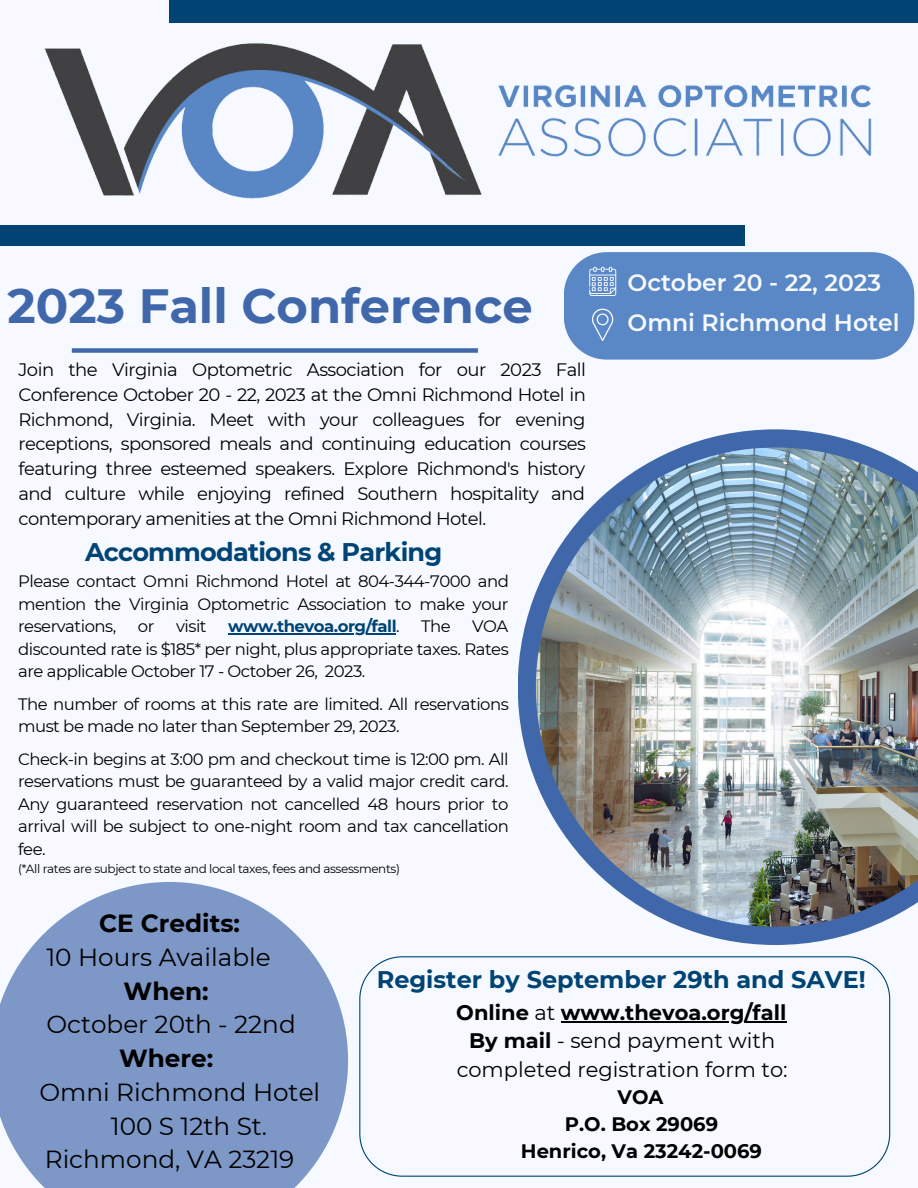
<style>
.page{position:relative;width:918px;height:1188px;background:#f6f9ff}
.page>*{position:absolute;margin:0;border:0;box-sizing:border-box;transform-origin:0 0}
.t1{font:700 48px "Montserrat";color:#4167ab}
.t2{font:700 25.5px "Montserrat";letter-spacing:-.03em;color:#004475}
.t3{font:24.75px "Montserrat";color:#000}
.t4{font:700 24.75px "Montserrat";color:#000}
.t5{font:700 24px "Montserrat";color:#004475}
.t6{font:600 23.55px "Montserrat";color:#f6f9ff}
.t7{font:21px "Montserrat";color:#000}
.t8{font:700 21px "Montserrat";color:#000}
.t9{font:700 19.5px "Montserrat";color:#000}
.t10{font:18px/24.8px "Montserrat";letter-spacing:-.03em;color:#000;text-align:justify}
.t11{font:16.5px/22.5px "Montserrat";letter-spacing:-.03em;color:#000;text-align:justify}
.t12{font:700 16.5px "Montserrat";letter-spacing:-.03em;color:#004475}
.t13{font:12px "Montserrat";letter-spacing:-.03em;color:#000}
.s1{font-weight:400;color:#000}
.s2{font-weight:400}
.s3{font-weight:700}
</style>
<div class="page">
<svg style="left:518px;top:429px;width:354px;height:516px"></svg>
<img style="left:536px;top:448px;width:382px;height:479px">
<div style="left:72px;top:348px;width:406px;height:5px;background:#4167ab"></div>
<div style="left:170px;top:0;width:748px;height:22px;background:#004475"></div>
<div style="left:0;top:226px;width:745px;height:20px;background:#004475"></div>
<svg style="left:0;top:882px;width:348px;height:306px;background:#8ea5cf"></svg>
<div style="left:564px;top:252px;width:350px;height:108px;background:#5a87c6;border-radius:43px"></div>
<svg style="left:589px;top:267px;width:27px;height:29px"></svg>
<svg style="left:592px;top:309px;width:21px;height:32px"></svg>
<svg style="left:359px;top:956px;width:531px;height:221px"></svg>
<img style="left:44px;top:43px;width:828px;height:156px">
<hr style="left:561px;top:1021px;width:225px;height:1px;background:#000">
<hr style="left:228px;top:633px;width:168px;height:2px;background:#004475">
<p class="t1" style="left:7px;top:276px;width:527px">2023 Fall Conference</p>
<p class="t10" style="left:18px;top:357px;width:569px">Join the Virginia Optometric Association for our 2023 Fall Conference October 20 - 22, 2023 at the Omni Richmond Hotel in Richmond, Virginia. Meet with your colleagues for evening receptions, sponsored meals and continuing education courses featuring three esteemed speakers. Explore Richmond's history and culture while enjoying refined Southern hospitality and contemporary amenities at the Omni Richmond Hotel.</p>
<p class="t2" style="left:85px;top:536px;width:359px">Accommodations &amp; Parking</p>
<p class="t11" style="left:18px;top:570px;width:492px">Please contact Omni Richmond Hotel at 804-344-7000 and mention the Virginia Optometric Association to make your reservations,</p>
<p class="t11" style="left:138px;top:615px;width:18px">or</p>
<p class="t11" style="left:176px;top:615px;width:32px">visit</p>
<p class="t12" style="left:228px;top:616px;width:173px">www.thevoa.org/fall<span class="s1">.</span></p>
<p class="t11" style="left:421px;top:615px;width:31px">The</p>
<p class="t11" style="left:18px;top:615px;width:492px;text-indent:454px">VOA discounted rate is $185* per night, plus appropriate taxes. Rates are applicable October 17 - October 26, 2023.</p>
<p class="t11" style="left:18px;top:693px;width:492px">The number of rooms at this rate are limited. All reservations must be made no later than September 29, 2023.</p>
<p class="t11" style="left:18px;top:748px;width:492px">Check-in begins at 3:00 pm and checkout time is 12:00 pm. All reservations must be guaranteed by a valid major credit card.<br>Any guaranteed reservation not cancelled 48 hours prior to arrival will be subject to one-night room and tax cancellation fee.</p>
<p class="t13" style="left:18px;top:861px;width:383px">(*All rates are subject to state and local taxes, fees and assessments)</p>
<p class="t6" style="left:628px;top:268px;width:255px">October 20 - 22, 2023</p>
<p class="t6" style="left:628px;top:308px;width:274px">Omni Richmond Hotel</p>
<p class="t4" style="left:99px;top:908px;width:142px">CE Credits:</p>
<p class="t3" style="left:46px;top:942px;width:226px">10 Hours Available</p>
<p class="t4" style="left:124px;top:976px;width:86px">When:</p>
<p class="t3" style="left:46px;top:1010px;width:251px">October 20th - 22nd</p>
<p class="t4" style="left:119px;top:1043px;width:96px">Where:</p>
<p class="t3" style="left:39px;top:1077px;width:282px">Omni Richmond Hotel</p>
<p class="t3" style="left:111px;top:1111px;width:158px">100 S 12th St.</p>
<p class="t3" style="left:45px;top:1145px;width:251px">Richmond, VA 23219</p>
<p class="t5" style="left:377px;top:965px;width:491px">Register by September 29th and SAVE!</p>
<p class="t8" style="left:456px;top:999px;width:332px">Online <span class="s2">at</span> www.thevoa.org/fall</p>
<p class="t7" style="left:469px;top:1027px;width:308px"><span class="s3">By mail</span> - send payment with</p>
<p class="t7" style="left:457px;top:1057px;width:333px">completed registration form to:</p>
<p class="t9" style="left:617px;top:1085px;width:47px">VOA</p>
<p class="t9" style="left:565px;top:1112px;width:155px">P.O. Box 29069</p>
<p class="t9" style="left:521px;top:1139px;width:243px">Henrico, Va 23242-0069</p>
</div>
